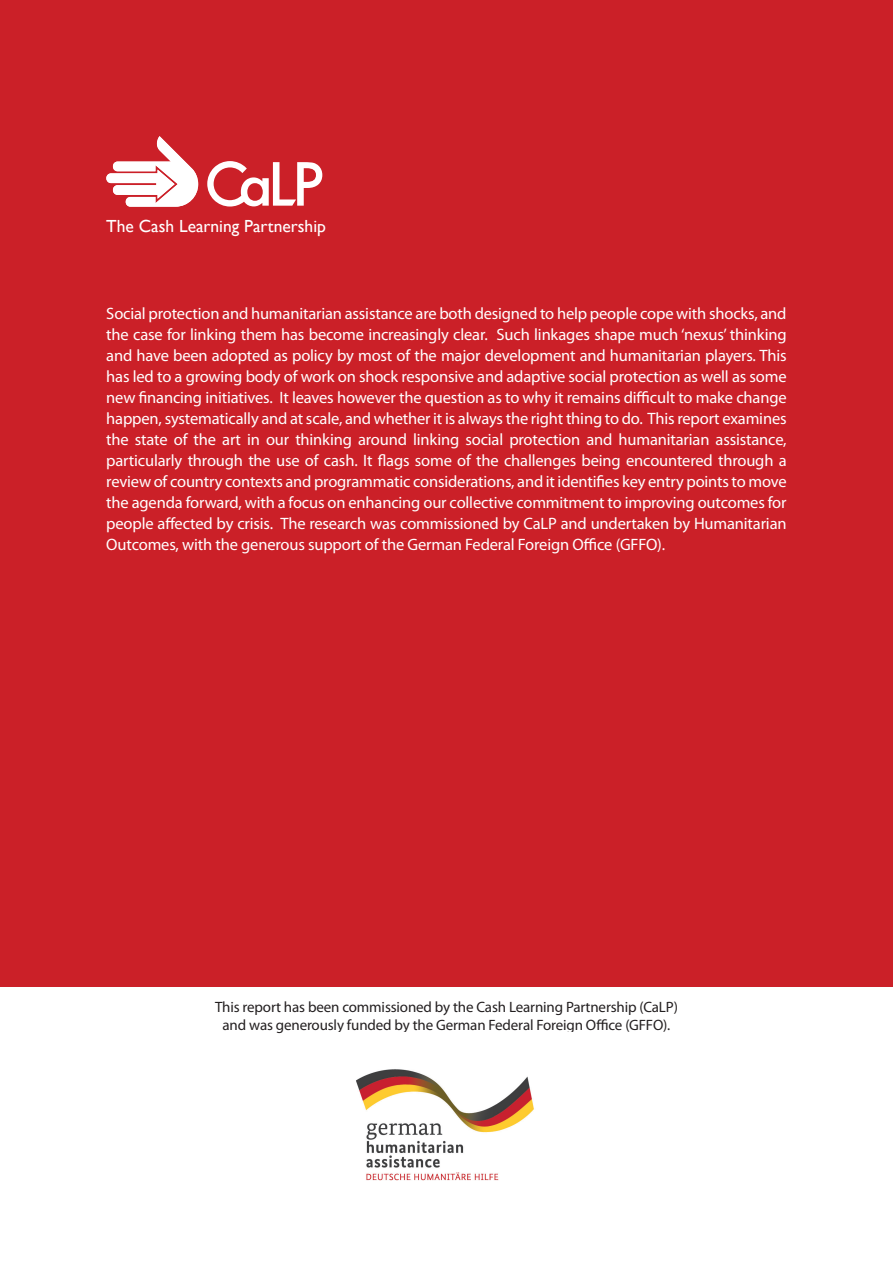
<style>
.page{position:relative;width:893px;height:1263px;background:#fff}
.page>*{position:absolute;margin:0;border:0;box-sizing:border-box;transform-origin:0 0}
.t1{font:17.55px "Gill Sans";color:#fff}
.t2{font:16.5px/21px "Myriad Pro";letter-spacing:-.01em;color:#fff;text-align:justify}
.t3{font:15px/18px "Myriad Pro";letter-spacing:-.01em;color:#231f20;text-align:center}
</style>
<div class="page">
<div style="left:0;top:0;width:893px;height:986px;background:#cb2028"></div>
<svg style="left:106px;top:136px;width:92px;height:71px"></svg>
<svg style="left:207px;top:161px;width:115px;height:46px"></svg>
<img style="left:356px;top:1069px;width:178px;height:112px">
<p class="t1" style="left:106px;top:216px;width:221px">The Cash Learning Partnership</p>
<p class="t2" style="left:106px;top:302px;width:682px">Social protection and humanitarian assistance are both designed to help people cope with shocks, and the case for linking them has become increasingly clear. Such linkages shape much ‘nexus’ thinking and have been adopted as policy by most of the major development and humanitarian players. This has led to a growing body of work on shock responsive and adaptive social protection as well as some new financing initiatives. It leaves however the question as to why it remains difficult to make change happen, systematically and at scale, and whether it is always the right thing to do. This report examines the state of the art in our thinking around linking social protection and humanitarian assistance, particularly through the use of cash. It flags some of the challenges being encountered through a review of country contexts and programmatic considerations, and it identifies key entry points to move the agenda forward, with a focus on enhancing our collective commitment to improving outcomes for people affected by crisis. The research was commissioned by CaLP and undertaken by Humanitarian Outcomes, with the generous support of the German Federal Foreign Office (GFFO).</p>
<p class="t3" style="left:215px;top:998px;width:464px">This report has been commissioned by the Cash Learning Partnership (CaLP) and was generously funded by the German Federal Foreign Office (GFFO).</p>
</div>
